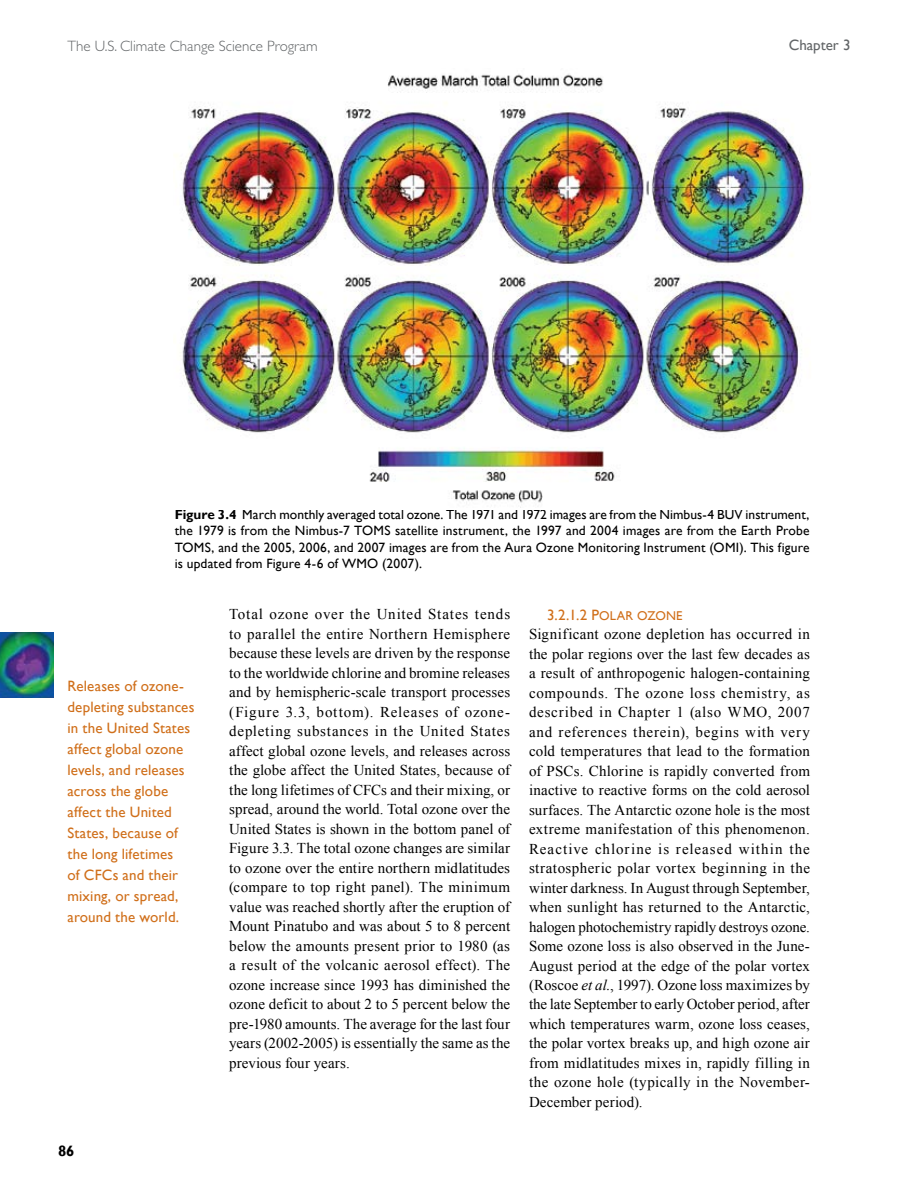
<style>
.page{position:relative;width:918px;height:1188px;background:#fff}
.page>*{position:absolute;margin:0;border:0;box-sizing:border-box;transform-origin:0 0}
.t1{font:15px/19.5px "Times New Roman";letter-spacing:.01em;color:#000;text-align:justify}
.t2{font:15px/21px "Gill Sans";letter-spacing:.01em;color:#d06f1a}
.t3{font:300 15px "Gill Sans";color:#626567}
.t4{font:15px "Gill Sans";color:#626567}
.t5{font:700 15px "Gill Sans";color:#000}
.t6{font:13.5px/16.5px "Gill Sans";letter-spacing:.015em;color:#000;text-align:justify}
.t7{font:12.75px "Gill Sans MT SC850";letter-spacing:.015em;color:#d06f1a}
.s1{font-weight:700}
.s2{font-size:15px}
.s3{font-style:italic}
</style>
<div class="page">
<img style="left:0;top:632px;width:53px;height:66px">
<img style="left:180px;top:74px;width:626px;height:434px">
<p class="t3" style="left:68px;top:37px;width:252px">The U.S. Climate Change Science Program</p>
<p class="t4" style="left:789px;top:36px;width:63px">Chapter 3</p>
<p class="t6" style="left:175px;top:506px;width:636px"><span class="s1">Figure 3.4</span> March monthly averaged total ozone. The 1971 and 1972 images are from the Nimbus-4 BUV instrument, the 1979 is from the Nimbus-7 TOMS satellite instrument, the 1997 and 2004 images are from the Earth Probe TOMS, and the 2005, 2006, and 2007 images are from the Aura Ozone Monitoring Instrument (OMI). This figure is updated from Figure 4-6 of WMO (2007).</p>
<p class="t2" style="left:68px;top:676px;width:128px">Releases of ozone&shy;depleting substances in the United States affect global ozone levels, and releases across the globe affect the United<br>States, because of the long lifetimes<br>of CFCs and their mixing, or spread, around the world.</p>
<p class="t5" style="left:58px;top:1142px;width:18px">86</p>
<p class="t1" style="left:229px;top:604px;width:283px">Total ozone over the United States tends to parallel the entire Northern Hemisphere because these levels are driven by the response to the worldwide chlorine and bromine releases and by hemispheric-scale transport processes (Figure 3.3, bottom). Releases of ozone&shy;depleting substances in the United States affect global ozone levels, and releases across the globe affect the United States, because of the long lifetimes of CFCs and their mixing, or spread, around the world. Total ozone over the United States is shown in the bottom panel of Figure 3.3. The total ozone changes are similar to ozone over the entire northern midlatitudes (compare to top right panel). The minimum value was reached shortly after the eruption of Mount Pinatubo and was about 5 to 8 percent below the amounts present prior to 1980 (as a result of the volcanic aerosol effect). The ozone increase since 1993 has diminished the ozone deficit to about 2 to 5 percent below the pre-1980 amounts. The average for the last four years (2002-2005) is essentially the same as the previous four years.</p>
<p class="t7" style="left:547px;top:608px;width:137px"><span class="s2">3.2.1.2 P</span>OLAR OZONE</p>
<p class="t1" style="left:529px;top:624px;width:283px">Significant ozone depletion has occurred in the polar regions over the last few decades as a result of anthropogenic halogen-containing compounds. The ozone loss chemistry, as described in Chapter 1 (also WMO, 2007 and references therein), begins with very cold temperatures that lead to the formation of PSCs. Chlorine is rapidly converted from inactive to reactive forms on the cold aerosol surfaces. The Antarctic ozone hole is the most extreme manifestation of this phenomenon.<br>Reactive chlorine is released within the stratospheric polar vortex beginning in the winter darkness. In August through September, when sunlight has returned to the Antarctic, halogen photochemistry rapidly destroys ozone.<br>Some ozone loss is also observed in the June-August period at the edge of the polar vortex (Roscoe <span class="s3">et al.</span>, 1997). Ozone loss maximizes by the late September to early October period, after which temperatures warm, ozone loss ceases, the polar vortex breaks up, and high ozone air from midlatitudes mixes in, rapidly filling in the ozone hole (typically in the November-December period).</p>
</div>
